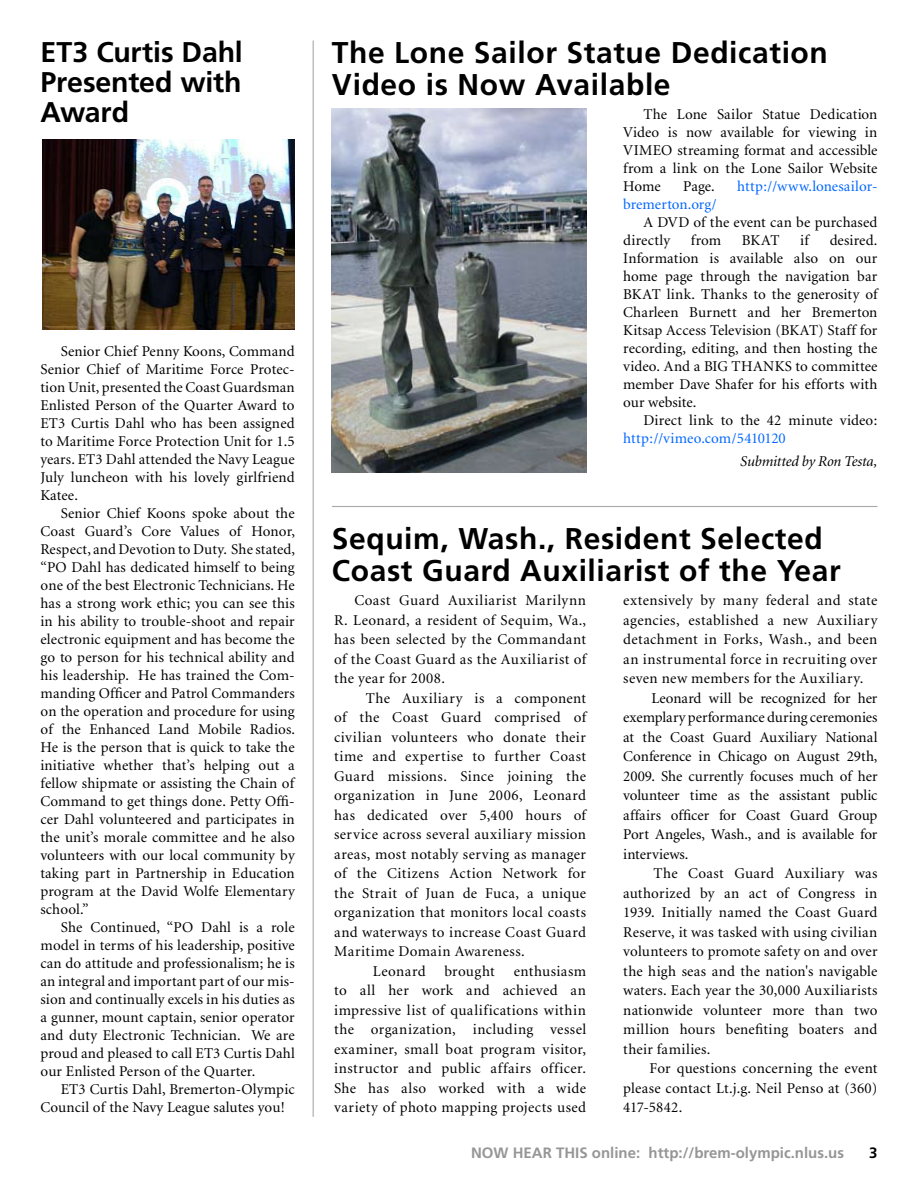
<style>
.page{position:relative;width:918px;height:1188px;background:#fff}
.page>*{position:absolute;margin:0;border:0;box-sizing:border-box;transform-origin:0 0}
.t1{font:700 30px/31.5px "Frutiger";letter-spacing:.02em;color:#000}
.t2{font:700 28.5px/30px "Frutiger";letter-spacing:-.005em;color:#000;text-align:justify}
.t3{font:15px/18px "Minion";letter-spacing:.015em;color:#000;text-align:justify}
.t4{font:15px "Minion";letter-spacing:-.005em;color:#000}
.t5{font:15px "Minion";letter-spacing:.005em;color:#06f}
.t6{font:700 15px "Frutiger";color:#969696}
.t7{font:15px "Minion";letter-spacing:.035em;color:#000}
.t8{font:15px "Minion";letter-spacing:.04em;color:#000}
.t9{font:italic 15px "Minion";letter-spacing:-.01em;color:#000}
.t10{font:700 15px "Frutiger";color:#000}
</style>
<div class="page">
<hr style="left:332px;top:506px;width:546px;height:1px;background:#a8a9ac">
<hr style="left:313px;top:40px;width:1px;height:1077px;background:#a8a9ac">
<img style="left:332px;top:108px;width:254px;height:364px">
<img style="left:42px;top:140px;width:253px;height:189px">
<h2 class="t2" style="left:40px;top:37px;width:204px">ET3 Curtis Dahl Presented with Award</h2>
<p class="t3" style="left:40px;top:342px;width:256px;text-indent:20px">Senior Chief Penny Koons, Command Senior Chief of Maritime Force Protec&shy;tion Unit, presented the Coast Guardsman Enlisted Person of the Quarter Award to ET3 Curtis Dahl who has been assigned to Maritime Force Protection Unit for 1.5 years. ET3 Dahl attended the Navy League July luncheon with his lovely girlfriend Katee.</p>
<p class="t3" style="left:40px;top:504px;width:256px;text-indent:20px">Senior Chief Koons spoke about the Coast Guard’s Core Values of Honor, Respect, and Devotion to Duty. She stated, “PO Dahl has dedicated himself to being one of the best Electronic Technicians. He has a strong work ethic; you can see this in his ability to trouble-shoot and repair electronic equipment and has become the go to person for his technical ability and his leadership. He has trained the Com&shy;manding Officer and Patrol Commanders on the operation and procedure for using of the Enhanced Land Mobile Radios.<br>He is the person that is quick to take the initiative whether that’s helping out a fellow shipmate or assisting the Chain of Command to get things done. Petty Offi&shy;cer Dahl volunteered and participates in the unit’s morale committee and he also volunteers with our local community by taking part in Partnership in Education program at the David Wolfe Elementary school.”</p>
<p class="t3" style="left:40px;top:918px;width:256px;text-indent:20px">She Continued, “PO Dahl is a role model in terms of his leadership, positive can do attitude and professionalism; he is an integral and important part of our mis&shy;sion and continually excels in his duties as a gunner, mount captain, senior operator and duty Electronic Technician. We are proud and pleased to call ET3 Curtis Dahl our Enlisted Person of the Quarter.</p>
<p class="t3" style="left:40px;top:1080px;width:256px;text-indent:20px">ET3 Curtis Dahl, Bremerton-Olympic<br>Council of the Navy League salutes you!</p>
<h1 class="t1" style="left:332px;top:37px;width:498px">The Lone Sailor Statue Dedication<br>Video is Now Available</h1>
<p class="t3" style="left:623px;top:106px;width:256px;text-indent:20px">The Lone Sailor Statue Dedication Video is now available for viewing in VIMEO streaming format and accessible from a link on the Lone Sailor Website Home</p>
<p class="t3" style="left:683px;top:178px;width:33px">Page.</p>
<p class="t5" style="left:737px;top:179px;width:142px">http://www.lonesailor-</p>
<p class="t5" style="left:623px;top:197px;width:95px">bremerton.org/</p>
<p class="t3" style="left:623px;top:214px;width:256px;text-indent:20px">A DVD of the event can be purchased directly</p>
<p class="t3" style="left:623px;top:232px;width:256px;text-indent:207px">desired.<br>Information is available also on our home page through the navigation bar BKAT link. Thanks to the generosity of Charleen Burnett and her Bremerton Kitsap Access Television (BKAT) Staff for recording, editing, and then hosting the video. And a BIG THANKS to committee member Dave Shafer for his efforts with our website.</p>
<p class="t3" style="left:644px;top:412px;width:235px">Direct link to the 42 minute video:</p>
<p class="t5" style="left:623px;top:431px;width:164px">http://vimeo.com/5410120</p>
<p class="t9" style="left:740px;top:454px;width:139px">Submitted by Ron Testa,</p>
<p class="t3" style="left:691px;top:232px;width:32px">from</p>
<p class="t3" style="left:742px;top:232px;width:39px">BKAT</p>
<p class="t3" style="left:800px;top:232px;width:10px">if</p>
<h1 class="t1" style="left:332px;top:523px;width:510px">Sequim, Wash., Resident Selected<br>Coast Guard Auxiliarist of the Year</h1>
<p class="t3" style="left:334px;top:591px;width:254px;line-height:19.5px;text-indent:20px">Coast Guard Auxiliarist Marilynn R. Leonard, a resident of Sequim, Wa., has been selected by the Commandant of the Coast Guard as the Auxiliarist of the year for 2008.</p>
<p class="t3" style="left:366px;top:690px;width:222px">The Auxiliary is a component</p>
<p class="t3" style="left:334px;top:709px;width:254px">of the Coast Guard comprised of</p>
<p class="t3" style="left:334px;top:729px;width:253px">civilian volunteers who donate their</p>
<p class="t8" style="left:334px;top:749px;width:253px">time and expertise to further Coast</p>
<p class="t3" style="left:334px;top:768px;width:253px">Guard missions. Since joining the</p>
<p class="t3" style="left:334px;top:787px;width:253px">organization in June 2006, Leonard</p>
<p class="t3" style="left:334px;top:807px;width:253px">has dedicated over 5,400 hours of</p>
<p class="t7" style="left:334px;top:827px;width:253px">service across several auxiliary mission</p>
<p class="t3" style="left:334px;top:846px;width:254px">areas, most notably serving as manager</p>
<p class="t3" style="left:334px;top:865px;width:253px">of the Citizens Action Network for</p>
<p class="t3" style="left:334px;top:885px;width:254px">the Strait of Juan de Fuca, a unique</p>
<p class="t3" style="left:334px;top:904px;width:253px">organization that monitors local coasts</p>
<p class="t3" style="left:334px;top:924px;width:253px">and waterways to increase Coast Guard</p>
<p class="t3" style="left:334px;top:943px;width:192px">Maritime Domain Awareness.</p>
<p class="t3" style="left:373px;top:963px;width:54px">Leonard</p>
<p class="t3" style="left:444px;top:963px;width:52px">brought</p>
<p class="t3" style="left:334px;top:962px;width:254px;line-height:19.5px;text-indent:180px">enthusiasm to all her work and achieved an impressive list of qualifications within the organization, including vessel examiner, small boat program visitor, instructor and public affairs officer.<br>She has also worked with a wide variety of photo mapping projects used</p>
<p class="t3" style="left:623px;top:592px;width:256px">extensively by many federal and state</p>
<p class="t3" style="left:623px;top:612px;width:256px">agencies, established a new Auxiliary</p>
<p class="t3" style="left:623px;top:631px;width:256px">detachment in Forks, Wash., and been</p>
<p class="t3" style="left:623px;top:651px;width:256px">an instrumental force in recruiting over</p>
<p class="t3" style="left:623px;top:670px;width:242px">seven new members for the Auxiliary.</p>
<p class="t3" style="left:651px;top:690px;width:228px">Leonard will be recognized for her</p>
<p class="t4" style="left:623px;top:710px;width:256px">exemplary performance during ceremonies</p>
<p class="t3" style="left:623px;top:729px;width:256px">at the Coast Guard Auxiliary National</p>
<p class="t3" style="left:623px;top:748px;width:256px">Conference in Chicago on August 29th,</p>
<p class="t4" style="left:623px;top:769px;width:256px">2009. She currently focuses much of her</p>
<p class="t4" style="left:623px;top:788px;width:256px">volunteer time as the assistant public</p>
<p class="t3" style="left:623px;top:807px;width:256px">affairs officer for Coast Guard Group</p>
<p class="t4" style="left:623px;top:827px;width:256px">Port Angeles, Wash., and is available for</p>
<p class="t3" style="left:623px;top:846px;width:67px">interviews.</p>
<p class="t3" style="left:654px;top:865px;width:225px">The Coast Guard Auxiliary was</p>
<p class="t3" style="left:623px;top:885px;width:256px">authorized by an act of Congress in</p>
<p class="t3" style="left:623px;top:904px;width:256px">1939. Initially named the Coast Guard</p>
<p class="t3" style="left:623px;top:924px;width:256px">Reserve, it was tasked with using civilian</p>
<p class="t3" style="left:623px;top:943px;width:256px">volunteers to promote safety on and over</p>
<p class="t3" style="left:623px;top:963px;width:256px">the high seas and the nation's navigable</p>
<p class="t3" style="left:623px;top:982px;width:256px">waters. Each year the 30,000 Auxiliarists</p>
<p class="t3" style="left:623px;top:1002px;width:256px">nationwide volunteer more than two</p>
<p class="t3" style="left:623px;top:1021px;width:256px">million hours benefiting boaters and</p>
<p class="t3" style="left:623px;top:1041px;width:89px">their families.</p>
<p class="t3" style="left:650px;top:1060px;width:229px">For questions concerning the event</p>
<p class="t3" style="left:623px;top:1080px;width:256px">please contact Lt.j.g. Neil Penso at (360)</p>
<p class="t3" style="left:623px;top:1099px;width:61px">417-5842.</p>
<p class="t6" style="left:471px;top:1144px;width:375px">NOW HEAR THIS online: http://brem-olympic.nlus.us</p>
<p class="t10" style="left:869px;top:1144px;width:10px">3</p>
</div>
